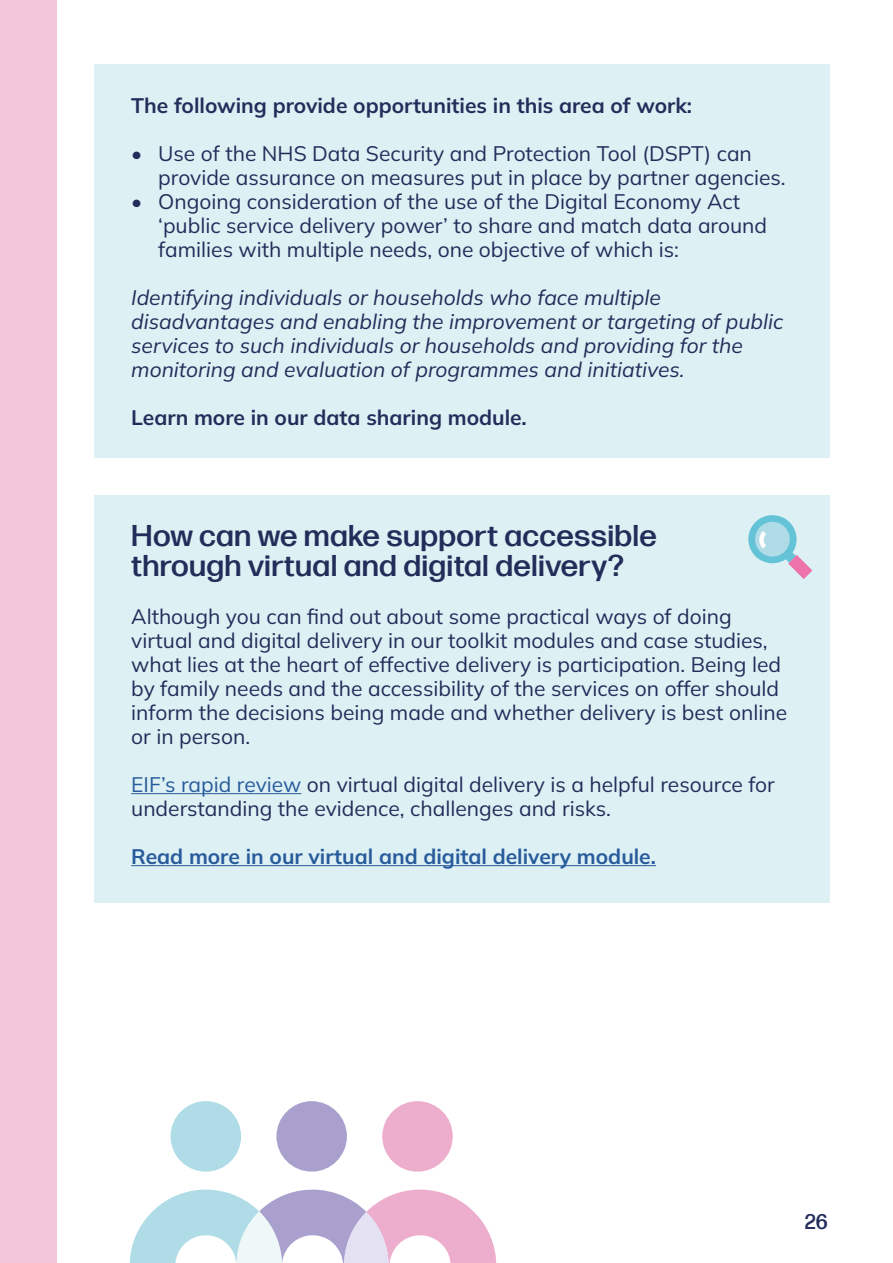
<style>
.page{position:relative;width:893px;height:1263px;background:#fff}
.page>*{position:absolute;margin:0;border:0;box-sizing:border-box;transform-origin:0 0}
.t1{font:500 30px/30px "Forma DJR Text";letter-spacing:.01em;color:#232d5a;scale:1.05 1}
.t2{font:21px/24px "Mulish";color:#232d5a}
.t3{font:italic 21px/24px "Mulish";color:#232d5a}
.t4{font:700 21px "Mulish";color:#232d5a}
.t5{font:700 21px "Mulish";color:#275b9b}
.t6{font:500 21px "Forma DJR Text";color:#232d5a}
.s1{color:#275b9b}
</style>
<div class="page">
<div style="left:94px;top:64px;width:736px;height:394px;background:#ddf0f4"></div>
<div style="left:94px;top:495px;width:736px;height:407px;background:#ddf0f4"></div>
<div style="left:0;top:0;width:56px;height:1263px;background:#f2c5db"></div>
<hr style="left:131px;top:793px;width:170px;height:1px;background:#275b9b">
<hr style="left:131px;top:865px;width:525px;height:1px;background:#275b9b">
<svg style="left:382px;top:1101px;width:71px;height:71px"></svg>
<div style="left:171px;top:1101px;width:70px;height:71px;background:#afdce6;border-radius:50%"></div>
<div style="left:276px;top:1101px;width:71px;height:71px;background:#aaa0cd;border-radius:50%"></div>
<svg style="left:130px;top:1189px;width:366px;height:74px"></svg>
<svg style="left:748px;top:515px;width:64px;height:64px"></svg>
<p class="t4" style="left:131px;top:91px;width:562px">The following provide opportunities in this area of work:</p>
<p class="t2" style="left:158px;top:140px;width:629px;text-indent:-27px">• Use of the NHS Data Security and Protection Tool (DSPT) can provide assurance on measures put in place by partner agencies.</p>
<p class="t2" style="left:158px;top:188px;width:610px;text-indent:-27px">• Ongoing consideration of the use of the Digital Economy Act ‘public service delivery power’ to share and match data around families with multiple needs, one objective of which is:</p>
<p class="t3" style="left:131px;top:285px;width:654px">Identifying individuals or households who face multiple disadvantages and enabling the improvement or targeting of public services to such individuals or households and providing for the monitoring and evaluation of programmes and initiatives.</p>
<p class="t4" style="left:131px;top:403px;width:397px">Learn more in our data sharing module.</p>
<h1 class="t1" style="left:131px;top:518px;width:502px">How can we make support accessible through virtual and digital delivery?</h1>
<p class="t2" style="left:131px;top:604px;width:657px">Although you can find out about some practical ways of doing virtual and digital delivery in our toolkit modules and case studies, what lies at the heart of effective delivery is participation. Being led by family needs and the accessibility of the services on offer should inform the decisions being made and whether delivery is best online or in person.</p>
<p class="t2" style="left:131px;top:772px;width:645px"><span class="s1">EIF’s rapid review</span> on virtual digital delivery is a helpful resource for understanding the evidence, challenges and risks.</p>
<p class="t5" style="left:131px;top:842px;width:526px">Read more in our virtual and digital delivery module.</p>
<p class="t6" style="left:805px;top:1206px;width:24px">26</p>
</div>
